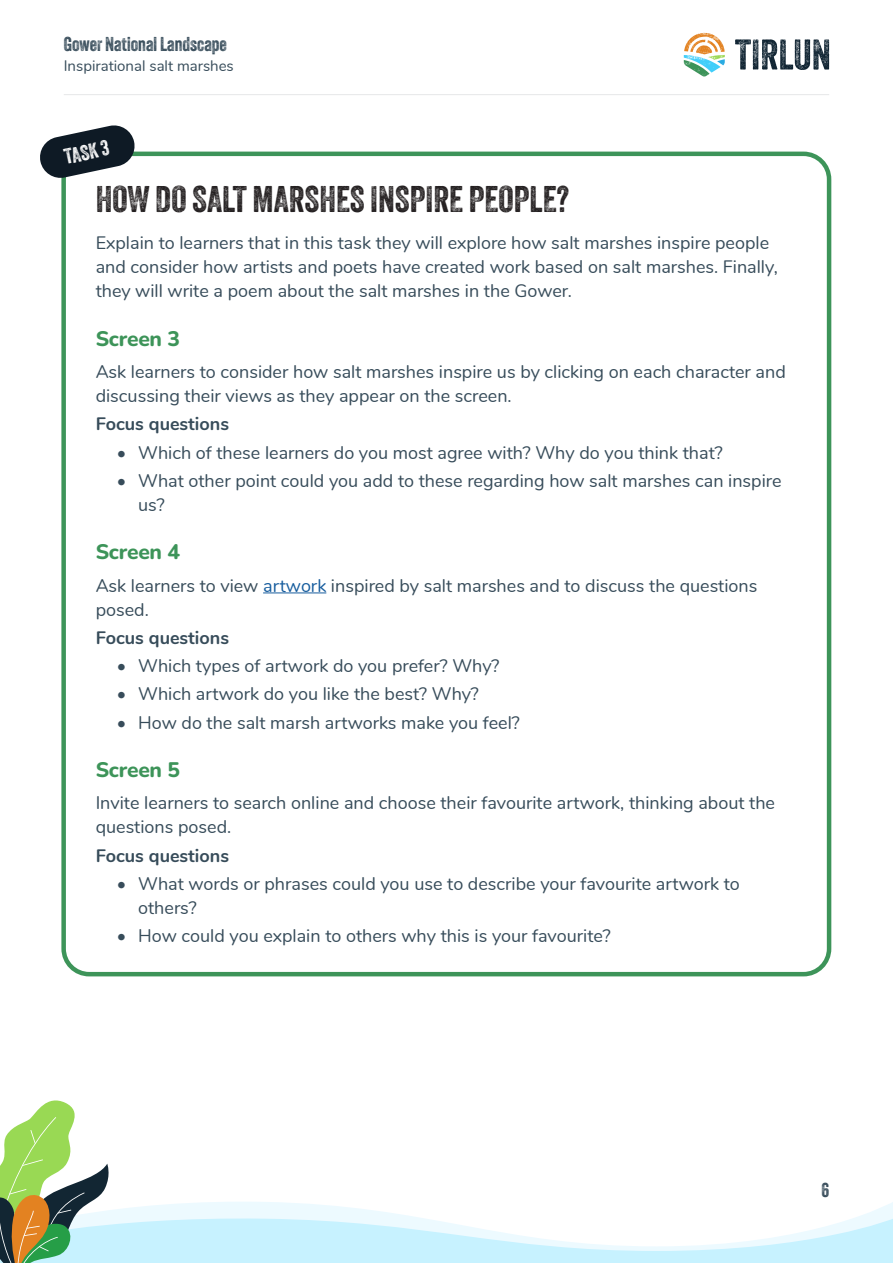
<style>
.page{position:relative;width:893px;height:1263px;background:#fff}
.page>*{position:absolute;margin:0;border:0;box-sizing:border-box;transform-origin:0 0}
.Page_sub_heading{font:36px "Veneer Two";color:#231f20}
.Page_section_heading{font:800 21px "Nunito";letter-spacing:-.01em;color:#3d9459}
.Key_activity_heading{font:21px "Veneer Two";color:#fff}
.t1{font:19.5px "Veneer Two";color:#374c5a}
.Body_text{font:18px/24px "Nunito";color:#374c5a}
.Body_text-2{font:700 18px "Nunito";color:#374c5a}
.t2{font:15px "Nunito";color:#374c5a}
.s1{color:#175d9e}
</style>
<div class="page">
<svg style="left:735px;top:39px;width:94px;height:31px"></svg>
<svg style="left:684px;top:33px;width:41px;height:44px"></svg>
<hr style="left:64px;top:94px;width:765px;height:1px;background:#e6e7e9">
<hr style="left:263px;top:592px;width:63px;height:1px;background:#175d9e">
<div style="left:61px;top:152px;width:770px;height:824px;border:4px solid #3d9459;border-radius:26px"></div>
<svg style="left:40px;top:125px;width:96px;height:55px"></svg>
<svg style="left:0;top:1100px;width:893px;height:163px"></svg>
<p class="t1" style="left:64px;top:32px;width:165px">Gower National Landscape</p>
<p class="t2" style="left:64px;top:54px;width:172px">Inspirational salt marshes</p>
<p class="Key_activity_heading" style="left:62px;top:144px;width:47px;rotate:-12deg">TASK 3</p>
<p class="Page_sub_heading" style="left:96px;top:178px;width:475px">HOW DO SALT MARSHES INSPIRE PEOPLE?</p>
<p class="Body_text" style="left:96px;top:230px;width:684px">Explain to learners that in this task they will explore how salt marshes inspire people and consider how artists and poets have created work based on salt marshes. Finally, they will write a poem about the salt marshes in the Gower.</p>
<p class="Page_section_heading" style="left:96px;top:323px;width:86px">Screen 3</p>
<p class="Body_text" style="left:96px;top:359px;width:692px">Ask learners to consider how salt marshes inspire us by clicking on each character and discussing their views as they appear on the screen.</p>
<p class="Body_text-2" style="left:96px;top:411px;width:135px">Focus questions</p>
<p class="Body_text" style="left:117px;top:439px;width:607px">• Which of these learners do you most agree with? Why do you think that?</p>
<p class="Body_text" style="left:138px;top:467px;width:645px;text-indent:-21px">• What other point could you add to these regarding how salt marshes can inspire us?</p>
<p class="Page_section_heading" style="left:96px;top:537px;width:86px">Screen 4</p>
<p class="Body_text" style="left:96px;top:572px;width:663px">Ask learners to view <span class="s1">artwork</span> inspired by salt marshes and to discuss the questions posed.</p>
<p class="Body_text-2" style="left:96px;top:624px;width:135px">Focus questions</p>
<p class="Body_text" style="left:117px;top:653px;width:384px">• Which types of artwork do you prefer? Why?</p>
<p class="Body_text" style="left:117px;top:681px;width:363px">• Which artwork do you like the best? Why?</p>
<p class="Body_text" style="left:117px;top:709px;width:404px">• How do the salt marsh artworks make you feel?</p>
<p class="Page_section_heading" style="left:96px;top:755px;width:86px">Screen 5</p>
<p class="Body_text" style="left:96px;top:790px;width:681px">Invite learners to search online and choose their favourite artwork, thinking about the questions posed.</p>
<p class="Body_text-2" style="left:96px;top:842px;width:135px">Focus questions</p>
<p class="Body_text" style="left:138px;top:871px;width:603px;text-indent:-21px">• What words or phrases could you use to describe your favourite artwork to others?</p>
<p class="Body_text" style="left:117px;top:923px;width:495px">• How could you explain to others why this is your favourite?</p>
<p class="t1" style="left:821px;top:1178px;width:9px">6</p>
</div>
